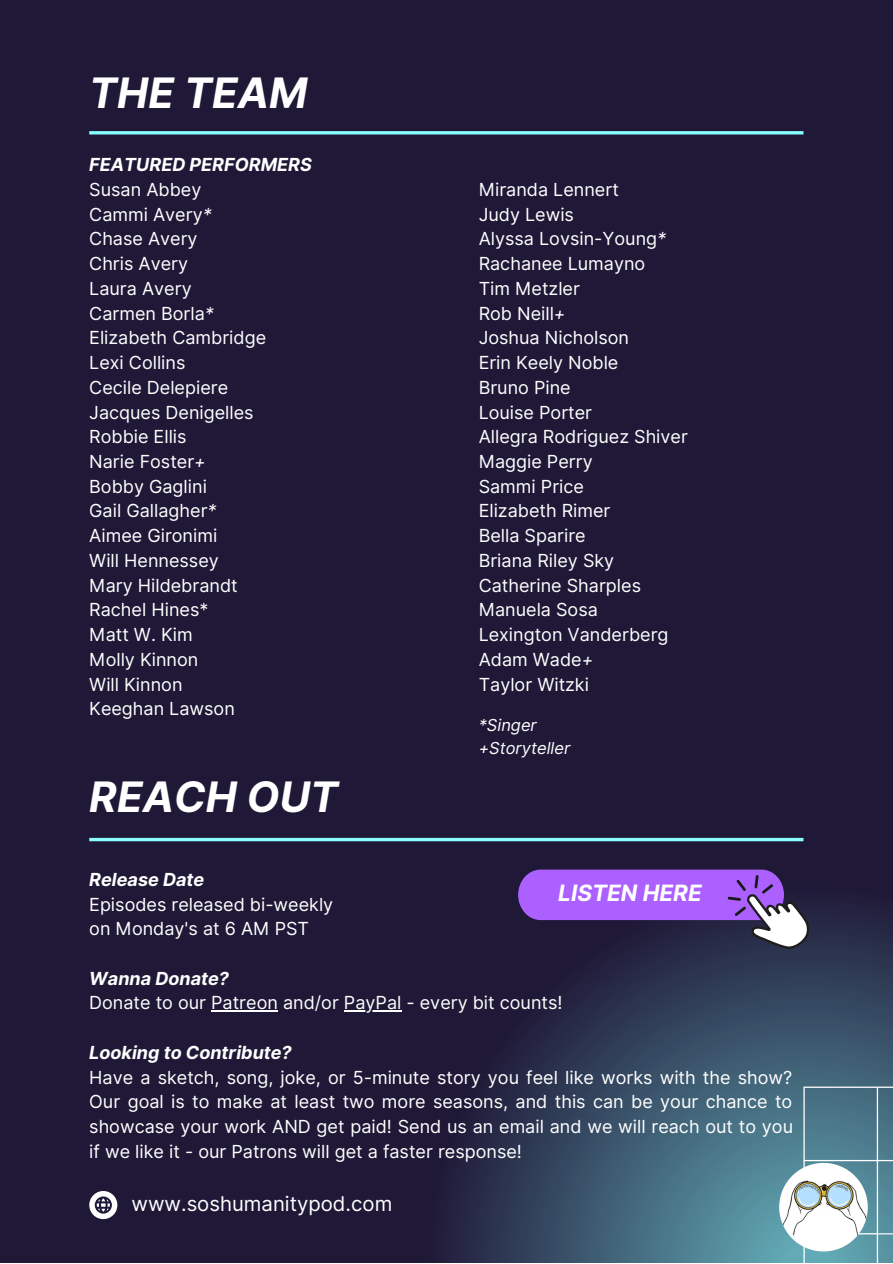
<style>
.page{position:relative;width:893px;height:1264px;background:#fff}
.page>*{position:absolute;margin:0;border:0;box-sizing:border-box;transform-origin:0 0}
.t1{font:italic 700 42px "Inter";color:#fff}
.t2{font:italic 700 22.5px "Inter";color:#fff}
.t3{font:20.4px "Inter";color:#fff}
.t4{font:18px/24.8px "Inter";color:#fff;text-align:justify}
.t5{font:italic 700 18px "Inter";color:#fff}
.t6{font:italic 16.5px "Inter";color:#fff}
.s1{font-style:italic}
</style>
<div class="page">
<div style="left:0;top:0;width:892px;height:1262px;background:#1f1837"></div>
<hr style="left:89px;top:131px;width:714px;height:3px;background:#8affff">
<svg style="left:89px;top:837px;width:714px;height:4px;background:#71cbd2"></svg>
<svg style="left:386px;top:910px;width:506px;height:352px"></svg>
<svg style="left:803px;top:1086px;width:89px;height:176px;background:#5a8898"></svg>
<svg style="left:89px;top:1191px;width:28px;height:28px"></svg>
<svg style="left:518px;top:869px;width:292px;height:80px"></svg>
<hr style="left:211px;top:1010px;width:67px;height:1px;background:#fff">
<hr style="left:344px;top:1010px;width:57px;height:1px;background:#fff">
<img style="left:779px;top:1162px;width:88px;height:89px;border-radius:50%">
<p class="t1" style="left:89px;top:68px;width:220px">THE TEAM</p>
<p class="t5" style="left:89px;top:154px;width:224px">FEATURED PERFORMERS</p>
<p class="t4" style="left:89px;top:177px;width:114px">Susan Abbey</p>
<p class="t4" style="left:89px;top:202px;width:124px">Cammi Avery<span class="s1">*</span></p>
<p class="t4" style="left:89px;top:226px;width:110px">Chase Avery</p>
<p class="t4" style="left:89px;top:251px;width:100px">Chris Avery</p>
<p class="t4" style="left:89px;top:276px;width:104px">Laura Avery</p>
<p class="t4" style="left:89px;top:300px;width:126px">Carmen Borla<span class="s1">*</span></p>
<p class="t4" style="left:89px;top:325px;width:178px">Elizabeth Cambridge</p>
<p class="t4" style="left:89px;top:350px;width:98px">Lexi Collins</p>
<p class="t4" style="left:89px;top:375px;width:140px">Cecile Delepiere</p>
<p class="t4" style="left:89px;top:399px;width:166px">Jacques Denigelles</p>
<p class="t4" style="left:89px;top:424px;width:99px">Robbie Ellis</p>
<p class="t4" style="left:89px;top:449px;width:118px">Narie Foster<span class="s1">+</span></p>
<p class="t4" style="left:89px;top:474px;width:119px">Bobby Gaglini</p>
<p class="t4" style="left:89px;top:498px;width:129px">Gail Gallagher<span class="s1">*</span></p>
<p class="t4" style="left:89px;top:523px;width:130px">Aimee Gironimi</p>
<p class="t4" style="left:89px;top:548px;width:131px">Will Hennessey</p>
<p class="t4" style="left:89px;top:573px;width:150px">Mary Hildebrandt</p>
<p class="t4" style="left:89px;top:597px;width:121px">Rachel Hines*</p>
<p class="t4" style="left:89px;top:622px;width:105px">Matt W. Kim</p>
<p class="t4" style="left:89px;top:647px;width:111px">Molly Kinnon</p>
<p class="t4" style="left:89px;top:671px;width:95px">Will Kinnon</p>
<p class="t4" style="left:89px;top:696px;width:147px">Keeghan Lawson</p>
<p class="t1" style="left:89px;top:771px;width:250px">REACH OUT</p>
<p class="t4" style="left:478px;top:177px;width:142px">Miranda Lennert</p>
<p class="t4" style="left:478px;top:202px;width:97px">Judy Lewis</p>
<p class="t4" style="left:478px;top:226px;width:189px">Alyssa Lovsin-Young<span class="s1">*</span></p>
<p class="t4" style="left:478px;top:251px;width:168px">Rachanee Lumayno</p>
<p class="t4" style="left:478px;top:276px;width:103px">Tim Metzler</p>
<p class="t4" style="left:478px;top:300px;width:88px">Rob Neill<span class="s1">+</span></p>
<p class="t4" style="left:478px;top:325px;width:152px">Joshua Nicholson</p>
<p class="t4" style="left:478px;top:350px;width:141px">Erin Keely Noble</p>
<p class="t4" style="left:478px;top:375px;width:94px">Bruno Pine</p>
<p class="t4" style="left:478px;top:399px;width:115px">Louise Porter</p>
<p class="t4" style="left:478px;top:424px;width:211px">Allegra Rodriguez Shiver</p>
<p class="t4" style="left:478px;top:449px;width:115px">Maggie Perry</p>
<p class="t4" style="left:478px;top:474px;width:107px">Sammi Price</p>
<p class="t4" style="left:478px;top:498px;width:133px">Elizabeth Rimer</p>
<p class="t4" style="left:478px;top:523px;width:109px">Bella Sparire</p>
<p class="t4" style="left:478px;top:548px;width:137px">Briana Riley Sky</p>
<p class="t4" style="left:478px;top:573px;width:164px">Catherine Sharples</p>
<p class="t4" style="left:478px;top:597px;width:121px">Manuela Sosa</p>
<p class="t4" style="left:478px;top:622px;width:191px">Lexington Vanderberg</p>
<p class="t4" style="left:478px;top:647px;width:116px">Adam Wade<span class="s1">+</span></p>
<p class="t4" style="left:478px;top:671px;width:112px">Taylor Witzki</p>
<p class="t6" style="left:478px;top:715px;width:60px">*Singer</p>
<p class="t6" style="left:478px;top:737px;width:93px">+Storyteller</p>
<p class="t5" style="left:89px;top:868px;width:117px">Release Date</p>
<p class="t4" style="left:89px;top:891px;width:245px">Episodes released bi-weekly</p>
<p class="t4" style="left:89px;top:916px;width:221px">on Monday's at 6 AM PST</p>
<p class="t5" style="left:89px;top:967px;width:141px">Wanna Donate?</p>
<p class="t4" style="left:89px;top:990px;width:474px">Donate to our Patreon and/or PayPal - every bit counts!</p>
<p class="t5" style="left:89px;top:1041px;width:204px">Looking to Contribute?</p>
<p class="t4" style="left:89px;top:1064px;width:705px">Have a sketch, song, joke, or 5-minute story you feel like works with the show?<br>Our goal is to make at least two more seasons, and this can be your chance to showcase your work AND get paid! Send us an email and we will reach out to you if we like it - our Patrons will get a faster response!</p>
<p class="t2" style="left:558px;top:879px;width:145px">LISTEN HERE</p>
<p class="t3" style="left:131px;top:1191px;width:262px">www.soshumanitypod.com</p>
</div>
